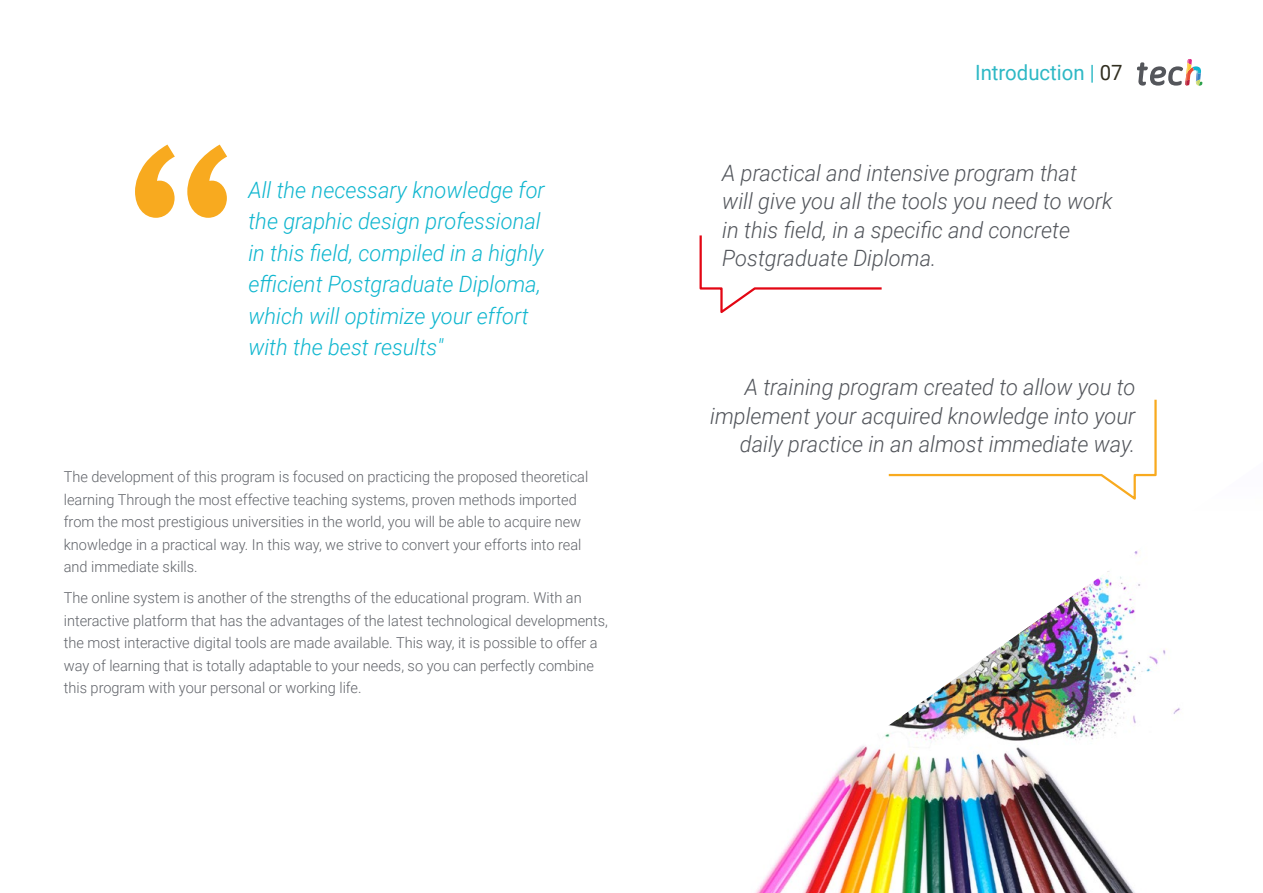
<style>
.page{position:relative;width:1263px;height:893px;background:#fff}
.page>*{position:absolute;margin:0;border:0;box-sizing:border-box;transform-origin:0 0}
.t1{font:italic 300 22.5px/28.5px "Roboto";color:#52555b}
.t2{font:italic 300 22.5px/31.5px "Roboto";color:#0fb6cf}
.t3{font:21px "Roboto";color:#2db8c5}
.t4{font:300 15px/22.5px "Roboto";color:#61646a}
.s1{color:#312e20}
</style>
<div class="page">
<svg style="left:135px;top:145px;width:92px;height:73px"></svg>
<svg style="left:699px;top:235px;width:183px;height:78px"></svg>
<img style="left:755px;top:550px;width:426px;height:343px">
<svg style="left:888px;top:399px;width:269px;height:101px"></svg>
<svg style="left:1137px;top:59px;width:65px;height:27px"></svg>
<h1 class="t2" style="left:248px;top:173px;width:298px">All the necessary knowledge for the graphic design professional in this field, compiled in a highly efficient Postgraduate Diploma, which will optimize your effort with the best results"</h1>
<p class="t4" style="left:64px;top:465px;width:526px">The development of this program is focused on practicing the proposed theoretical learning Through the most effective teaching systems, proven methods imported from the most prestigious universities in the world, you will be able to acquire new knowledge in a practical way. In this way, we strive to convert your efforts into real and immediate skills.</p>
<p class="t4" style="left:64px;top:586px;width:546px">The online system is another of the strengths of the educational program. With an interactive platform that has the advantages of the latest technological developments, the most interactive digital tools are made available. This way, it is possible to offer a way of learning that is totally adaptable to your needs, so you can perfectly combine this program with your personal or working life.</p>
<h2 class="t3" style="left:975px;top:57px;width:149px">Introduction | <span class="s1">07</span></h2>
<h1 class="t1" style="left:722px;top:157px;width:392px">A practical and intensive program that will give you all the tools you need to work in this field, in a specific and concrete Postgraduate Diploma.</h1>
<h1 class="t1" style="left:710px;top:372px;width:427px;text-align:right">A training program created to allow you to implement your acquired knowledge into your daily practice in an almost immediate way.</h1>
</div>
